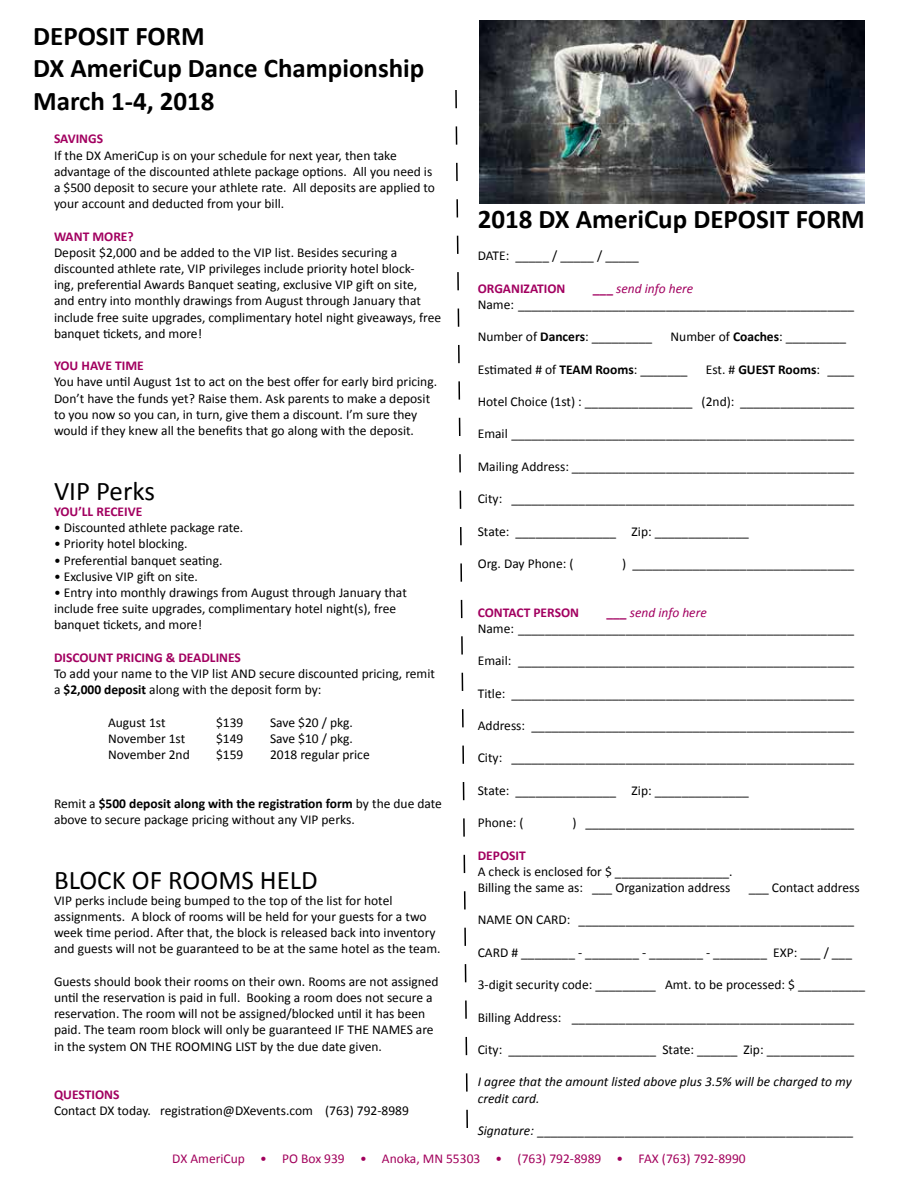
<style>
.page{position:relative;width:918px;height:1188px;background:#fff}
.page>*{position:absolute;margin:0;border:0;box-sizing:border-box;transform-origin:0 0}
.t1{font:700 27px/32.4px "Calibri";color:#000}
.t2{font:27px "Calibri";color:#000}
.t3{font:13.5px/16.2px "Calibri";color:#000}
.t4{font:italic 13.5px/16.2px "Calibri";color:#000}
.t5{font:700 13.5px "Calibri";color:#a20060}
.t6{font:13.5px "Calibri";color:#a2005c}
.s1{font-weight:700;color:#a20060}
.s2{font-style:italic;color:#a20060}
.s3{font-weight:700}
</style>
<div class="page">
<svg style="left:455px;top:90px;width:13px;height:1038px"></svg>
<img style="left:479px;top:21px;width:386px;height:182px">
<h1 class="t1" style="left:33px;top:20px;width:393px">DEPOSIT FORM<br>DX AmeriCup Dance Championship<br>March 1-4, 2018</h1>
<p class="t5" style="left:54px;top:130px;width:51px">SAVINGS</p>
<p class="t3" style="left:54px;top:147px;width:383px">If the DX AmeriCup is on your schedule for next year, then take advantage of the discounted athlete package options. All you need is a $500 deposit to secure your athlete rate. All deposits are applied to your account and deducted from your bill.</p>
<p class="t5" style="left:54px;top:227px;width:81px">WANT MORE?</p>
<p class="t3" style="left:54px;top:244px;width:389px">Deposit $2,000 and be added to the VIP list. Besides securing a discounted athlete rate, VIP privileges include priority hotel block-<br>ing, preferential Awards Banquet seating, exclusive VIP gift on site,<br>and entry into monthly drawings from August through January that include free suite upgrades, complimentary hotel night giveaways, free banquet tickets, and more!</p>
<p class="t5" style="left:54px;top:357px;width:91px">YOU HAVE TIME</p>
<p class="t3" style="left:54px;top:374px;width:385px">You have until August 1st to act on the best offer for early bird pricing.<br>Don’t have the funds yet? Raise them. Ask parents to make a deposit to you now so you can, in turn, give them a discount. I’m sure they would if they knew all the benefits that go along with the deposit.</p>
<h1 class="t1" style="left:478px;top:203px;width:389px">2018 DX AmeriCup DEPOSIT FORM</h1>
<p class="t3" style="left:478px;top:248px;width:163px">DATE: _____ / _____ / _____</p>
<p class="t5" style="left:478px;top:280px;width:89px">ORGANIZATION</p>
<p class="t3" style="left:478px;top:280px;width:378px;text-indent:115px"><span class="s1">___</span> <span class="s2">send info here<br></span>Name: __________________________________________________</p>
<p class="t3" style="left:478px;top:329px;width:176px">Number of <span class="s3">Dancers</span>: _________</p>
<p class="t3" style="left:671px;top:329px;width:177px">Number of <span class="s3">Coaches</span>: _________</p>
<p class="t3" style="left:478px;top:361px;width:211px">Estimated # of <span class="s3">TEAM Rooms</span>: _______</p>
<p class="t3" style="left:706px;top:361px;width:150px">Est. # <span class="s3">GUEST Rooms</span>: ____</p>
<p class="t3" style="left:478px;top:394px;width:378px">Hotel Choice (1st) : ________________ (2nd): _________________</p>
<p class="t3" style="left:478px;top:426px;width:378px">Email ___________________________________________________</p>
<p class="t3" style="left:478px;top:458px;width:378px">Mailing Address: __________________________________________</p>
<p class="t3" style="left:478px;top:491px;width:378px">City: ___________________________________________________</p>
<p class="t3" style="left:478px;top:523px;width:273px">State: _______________ Zip: ______________</p>
<p class="t3" style="left:478px;top:556px;width:97px">Org. Day Phone: (</p>
<p class="t3" style="left:622px;top:556px;width:233px">) _________________________________</p>
<p class="t5" style="left:478px;top:604px;width:103px">CONTACT PERSON</p>
<h1 class="t2" style="left:54px;top:474px;width:103px">VIP Perks</h1>
<p class="t5" style="left:54px;top:503px;width:90px">YOU’LL RECEIVE</p>
<p class="t3" style="left:54px;top:520px;width:191px">• Discounted athlete package rate.</p>
<p class="t3" style="left:54px;top:536px;width:135px">• Priority hotel blocking.</p>
<p class="t3" style="left:54px;top:552px;width:170px">• Preferential banquet seating.</p>
<p class="t3" style="left:54px;top:568px;width:145px">• Exclusive VIP gift on site.</p>
<p class="t3" style="left:54px;top:584px;width:354px">• Entry into monthly drawings from August through January that include free suite upgrades, complimentary hotel night(s), free banquet tickets, and more!</p>
<p class="t5" style="left:54px;top:649px;width:189px">DISCOUNT PRICING &amp; DEADLINES</p>
<p class="t3" style="left:54px;top:665px;width:383px">To add your name to the VIP list AND secure discounted pricing, remit a <span class="s3">$2,000 deposit</span> along with the deposit form by:</p>
<p class="t3" style="left:108px;top:714px;width:59px">August 1st</p>
<p class="t3" style="left:216px;top:714px;width:29px">$139</p>
<p class="t3" style="left:270px;top:714px;width:85px">Save $20 / pkg.</p>
<p class="t3" style="left:108px;top:730px;width:79px">November 1st</p>
<p class="t3" style="left:216px;top:730px;width:29px">$149</p>
<p class="t3" style="left:270px;top:730px;width:85px">Save $10 / pkg.</p>
<p class="t3" style="left:108px;top:746px;width:83px">November 2nd</p>
<p class="t3" style="left:216px;top:746px;width:29px">$159</p>
<p class="t3" style="left:270px;top:746px;width:101px">2018 regular price</p>
<p class="t3" style="left:54px;top:795px;width:390px">Remit a <span class="s3">$500 deposit along with the registration form</span> by the due date above to secure package pricing without any VIP perks.</p>
<p class="t3" style="left:478px;top:604px;width:378px;text-indent:129px"><span class="s1">___</span> <span class="s2">send info here<br></span>Name: __________________________________________________</p>
<p class="t3" style="left:478px;top:653px;width:378px">Email: __________________________________________________</p>
<p class="t3" style="left:478px;top:685px;width:378px">Title: ___________________________________________________</p>
<p class="t3" style="left:478px;top:718px;width:378px">Address: ________________________________________________</p>
<p class="t3" style="left:478px;top:750px;width:378px">City: ___________________________________________________</p>
<p class="t3" style="left:478px;top:782px;width:273px">State: _______________ Zip: ______________</p>
<p class="t3" style="left:478px;top:815px;width:47px">Phone: (</p>
<p class="t3" style="left:572px;top:815px;width:283px">) ________________________________________</p>
<p class="t5" style="left:478px;top:847px;width:50px">DEPOSIT</p>
<p class="t3" style="left:478px;top:863px;width:256px">A check is enclosed for $ _________________.<br>Billing the same as: ___ Organization address</p>
<h1 class="t2" style="left:54px;top:862px;width:265px">BLOCK OF ROOMS HELD</h1>
<p class="t3" style="left:54px;top:892px;width:388px">VIP perks include being bumped to the top of the list for hotel assignments. A block of rooms will be held for your guests for a two week time period. After that, the block is released back into inventory and guests will not be guaranteed to be at the same hotel as the team.</p>
<p class="t3" style="left:54px;top:973px;width:386px">Guests should book their rooms on their own. Rooms are not assigned until the reservation is paid in full. Booking a room does not secure a reservation. The room will not be assigned/blocked until it has been paid. The team room block will only be guaranteed IF THE NAMES are in the system ON THE ROOMING LIST by the due date given.</p>
<p class="t5" style="left:54px;top:1086px;width:67px">QUESTIONS</p>
<p class="t3" style="left:54px;top:1103px;width:356px">Contact DX today. registration@DXevents.com (763) 792-8989</p>
<p class="t3" style="left:749px;top:880px;width:113px">___ Contact address</p>
<p class="t3" style="left:478px;top:912px;width:378px">NAME ON CARD: _________________________________________</p>
<p class="t3" style="left:478px;top:944px;width:376px">CARD # ________ - ________ - ________ - ________ EXP: ___ / ___</p>
<p class="t3" style="left:478px;top:977px;width:389px">3-digit security code: _________ Amt. to be processed: $ __________</p>
<p class="t3" style="left:478px;top:1009px;width:378px">Billing Address: __________________________________________</p>
<p class="t3" style="left:478px;top:1042px;width:378px">City: ______________________ State: ______ Zip: _____________</p>
<p class="t4" style="left:478px;top:1073px;width:375px">I agree that the amount listed above plus 3.5% will be charged to my credit card.</p>
<p class="t4" style="left:478px;top:1122px;width:378px">Signature: _______________________________________________</p>
<p class="t6" style="left:172px;top:1150px;width:575px">DX AmeriCup • PO Box 939 • Anoka, MN 55303 • (763) 792-8989 • FAX (763) 792-8990</p>
</div>
